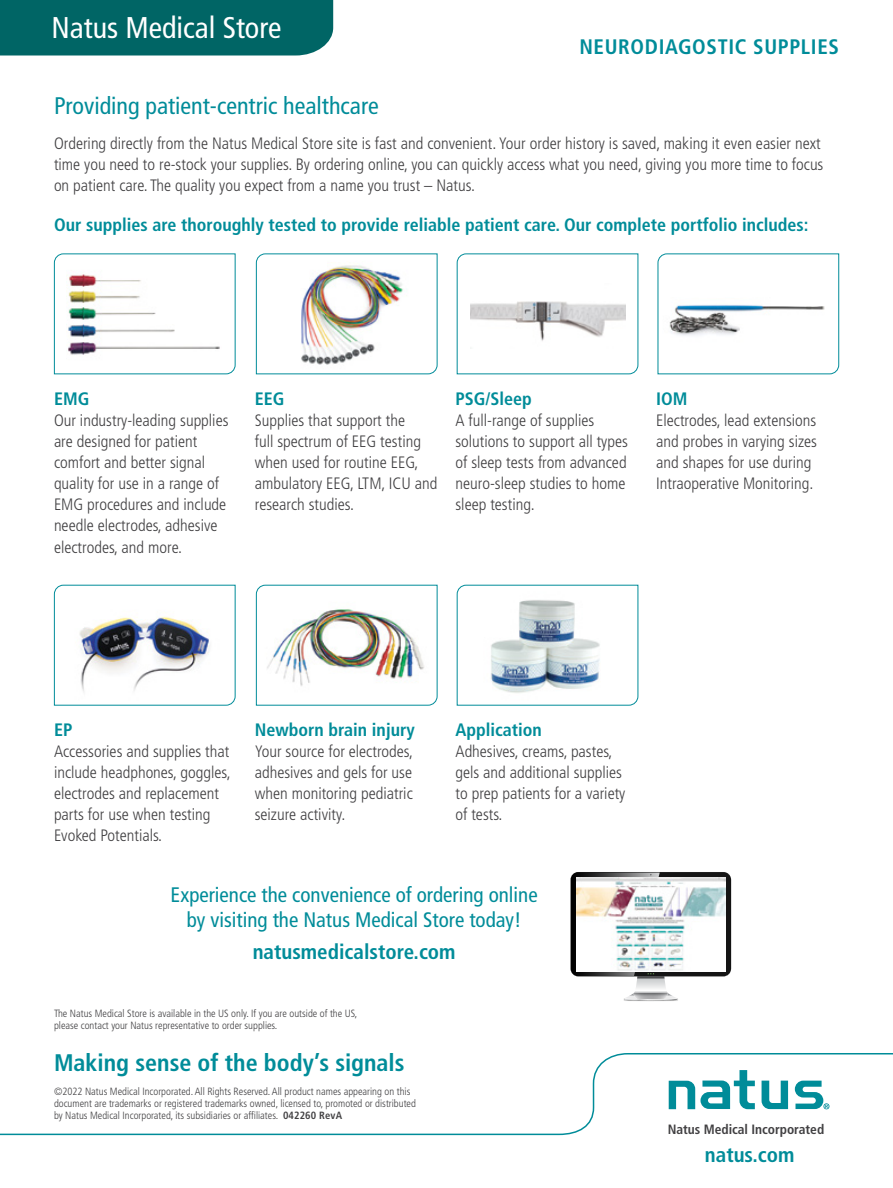
<style>
.page{position:relative;width:893px;height:1188px;background:#fff}
.page>*{position:absolute;margin:0;border:0;box-sizing:border-box;transform-origin:0 0}
.t1{font:condensed 30px "Frutiger LT Std";color:#fff}
.t2{font:condensed 24px "Frutiger LT Std";color:#008c99}
.t3{font:700 condensed 24px "Frutiger LT Std";color:#008c99}
.t4{font:condensed 21px/25.2px "Frutiger LT Std";color:#008c99;text-align:center}
.t5{font:700 condensed 21px "Frutiger LT Std";color:#008c99}
.t6{font:700 condensed 21px "Frutiger LT Std";letter-spacing:.03em;color:#008c99}
.t7{font:700 condensed 18px "Frutiger LT Std";color:#008c99}
.t8{font:300 condensed 16.5px/21px "Frutiger LT Std";color:#414042}
.t9{font:700 condensed 13.5px "Frutiger LT Std";letter-spacing:-.005em;color:#414042}
.t10{font:300 condensed 10.5px/12px "Frutiger LT Std";color:#414042}
.s1{font-weight:700}
</style>
<div class="page">
<svg style="left:0;top:1053px;width:893px;height:83px"></svg>
<svg style="left:761px;top:1081px;width:27px;height:28px"></svg>
<svg style="left:669px;top:1070px;width:86px;height:39px"></svg>
<svg style="left:795px;top:1081px;width:34px;height:28px"></svg>
<div style="left:0;top:0;width:333px;height:56px;background:#006565"></div>
<svg style="left:54px;top:253px;width:182px;height:122px"></svg>
<svg style="left:54px;top:584px;width:182px;height:122px"></svg>
<img style="left:256px;top:253px;width:182px;height:122px">
<img style="left:256px;top:584px;width:182px;height:122px">
<svg style="left:456px;top:253px;width:183px;height:122px"></svg>
<svg style="left:456px;top:584px;width:183px;height:122px"></svg>
<svg style="left:657px;top:253px;width:182px;height:122px"></svg>
<svg style="left:571px;top:872px;width:160px;height:129px"></svg>
<img style="left:576px;top:877px;width:150px;height:95px">
<h1 class="t1" style="left:52px;top:10px;width:231px">Natus Medical Store</h1>
<p class="t6" style="left:579px;top:34px;width:261px">NEURODIAGOSTIC SUPPLIES</p>
<h2 class="t2" style="left:54px;top:92px;width:326px">Providing patient-centric healthcare</h2>
<p class="t8" style="left:54px;top:133px;width:771px">Ordering directly from the Natus Medical Store site is fast and convenient. Your order history is saved, making it even easier next time you need to re-stock your supplies. By ordering online, you can quickly access what you need, giving you more time to focus on patient care. The quality you expect from a name you trust – Natus.</p>
<p class="t7" style="left:54px;top:214px;width:756px">Our supplies are thoroughly tested to provide reliable patient care. Our complete portfolio includes:</p>
<p class="t7" style="left:54px;top:388px;width:37px">EMG</p>
<p class="t8" style="left:54px;top:410px;width:176px">Our industry-leading supplies are designed for patient comfort and better signal quality for use in a range of<br>EMG procedures and include needle electrodes, adhesive</p>
<p class="t8" style="left:54px;top:537px;width:130px">electrodes, and more.</p>
<p class="t7" style="left:255px;top:388px;width:31px">EEG</p>
<p class="t8" style="left:255px;top:410px;width:184px">Supplies that support the<br>full spectrum of EEG testing when used for routine EEG, ambulatory EEG, LTM, ICU and research studies.</p>
<p class="t7" style="left:455px;top:388px;width:78px">PSG/Sleep</p>
<p class="t8" style="left:455px;top:410px;width:174px">A full-range of supplies solutions to support all types of sleep tests from advanced neuro-sleep studies to home sleep testing.</p>
<p class="t7" style="left:656px;top:388px;width:33px">IOM</p>
<p class="t8" style="left:656px;top:410px;width:162px">Electrodes, lead extensions and probes in varying sizes and shapes for use during<br>Intraoperative Monitoring.</p>
<p class="t7" style="left:54px;top:719px;width:20px">EP</p>
<p class="t8" style="left:54px;top:741px;width:178px">Accessories and supplies that include headphones, goggles, electrodes and replacement parts for use when testing<br>Evoked Potentials.</p>
<p class="t7" style="left:255px;top:719px;width:161px">Newborn brain injury</p>
<p class="t8" style="left:255px;top:741px;width:160px;text-align:justify">Your source for electrodes, adhesives and gels for use when monitoring pediatric seizure activity.</p>
<p class="t7" style="left:455px;top:719px;width:88px">Application</p>
<p class="t8" style="left:455px;top:741px;width:171px">Adhesives, creams, pastes, gels and additional supplies to prep patients for a variety of tests.</p>
<p class="t4" style="left:171px;top:882px;width:369px">Experience the convenience of ordering online by visiting the Natus Medical Store today!</p>
<p class="t5" style="left:253px;top:939px;width:204px">natusmedicalstore.com</p>
<p class="t10" style="left:54px;top:1008px;width:305px">The Natus Medical Store is available in the US only. If you are outside of the US, please contact your Natus representative to order supplies.</p>
<h2 class="t3" style="left:54px;top:1048px;width:352px">Making sense of the body’s signals</h2>
<p class="t10" style="left:54px;top:1085px;width:363px">©2022 Natus Medical Incorporated. All Rights Reserved. All product names appearing on this document are trademarks or registered trademarks owned, licensed to, promoted or distributed by Natus Medical Incorporated, its subsidiaries or affiliates. <span class="s1">042260 RevA</span></p>
<p class="t9" style="left:668px;top:1121px;width:158px">Natus Medical Incorporated</p>
<p class="t5" style="left:705px;top:1142px;width:91px">natus.com</p>
</div>
